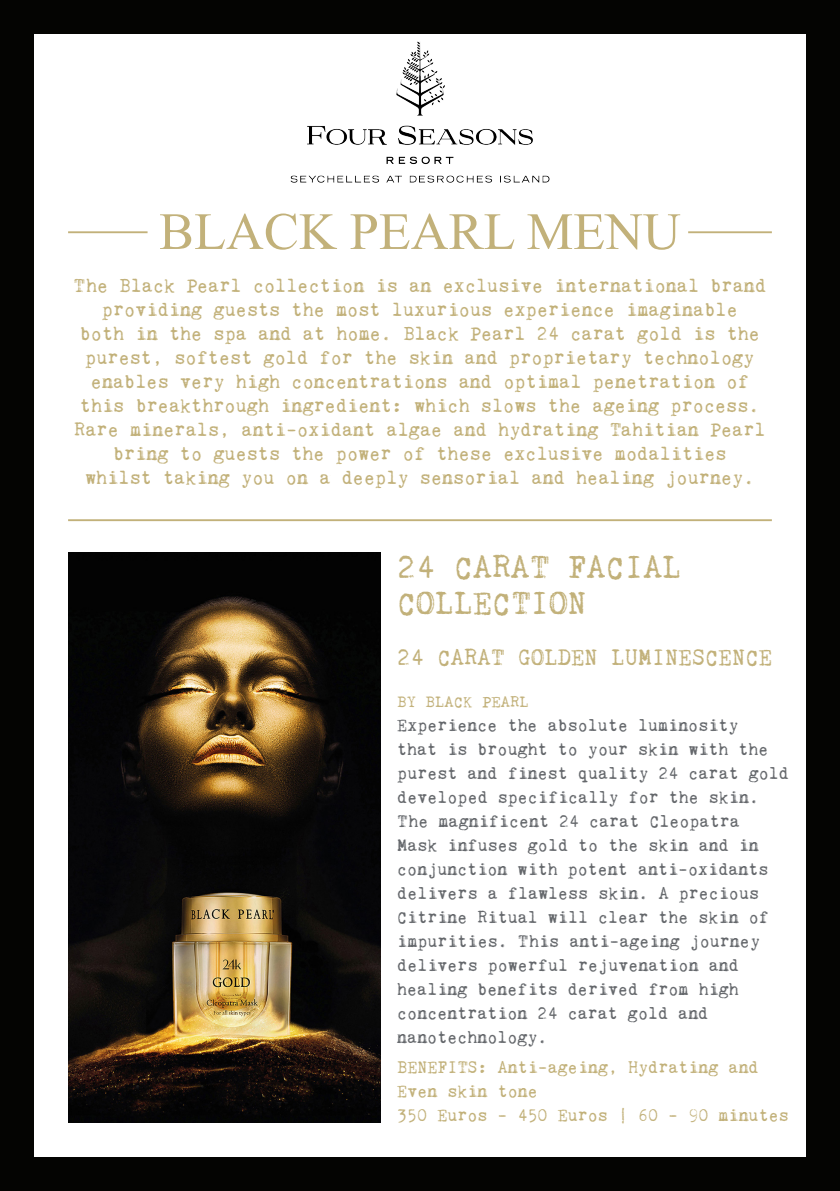
<style>
.page{position:relative;width:840px;height:1191px;background:#fff}
.page>*{position:absolute;margin:0;border:0;box-sizing:border-box;transform-origin:0 0}
.SPA_MENU_HEADING{font:52.2px "Times New Roman";color:#c2b17a}
.NEW_TREATMENT_HEADIN{font:34px/36px "Kingthings Trypewriter 2";color:#c2b17a;scale:.95 1}
.NEW_TREATMENT_HEADIN-2{font:24px "Kingthings Trypewriter 2";color:#c2b17a;scale:.95 1}
.NEW_TREATMENT_HEADIN-3{font:20px/24px "Kingthings Trypewriter 2";color:#c2b17a;text-align:center;scale:.95 1}
.body_copy{font:18px/24px "Kingthings Trypewriter 2";color:#65686c;scale:.95 1}
.BENEFITS{font:18px/24px "Kingthings Trypewriter 2";color:#c2b17a;scale:.95 1}
.COST_AND_TIME{font:18px "Kingthings Trypewriter 2";color:#c2b17a;scale:.95 1}
.BY_BLACK_PEARL{font:16px "Kingthings Trypewriter 2";color:#c2b17a}
</style>
<div class="page">
<div style="left:0;top:0;width:839px;height:1191px;background:#040402"></div>
<div style="left:34px;top:34px;width:771px;height:1123px;background:#fff"></div>
<img style="left:68px;top:553px;width:312px;height:570px">
<hr style="left:68px;top:231px;width:79px;height:2px;background:#c2b17a">
<hr style="left:687px;top:231px;width:84px;height:2px;background:#c2b17a">
<hr style="left:68px;top:519px;width:703px;height:2px;background:#c2b17a">
<img style="left:290px;top:41px;width:260px;height:142px">
<p class="SPA_MENU_HEADING" style="left:159px;top:196px;width:522px">BLACK PEARL MENU</p>
<p class="NEW_TREATMENT_HEADIN-3" style="left:74px;top:273px;width:730px">The Black Pearl collection is an exclusive international brand providing guests the most luxurious experience imaginable<br>both in the spa and at home. Black Pearl 24 carat gold is the purest, softest gold for the skin and proprietary technology enables very high concentrations and optimal penetration of this breakthrough ingredient: which slows the ageing process.<br>Rare minerals, anti-oxidant algae and hydrating Tahitian Pearl bring to guests the power of these exclusive modalities<br>whilst taking you on a deeply sensorial and healing journey.</p>
<p class="NEW_TREATMENT_HEADIN" style="left:397px;top:548px;width:300px">24 CARAT FACIAL<br>COLLECTION</p>
<p class="NEW_TREATMENT_HEADIN-2" style="left:397px;top:644px;width:396px">24 CARAT GOLDEN LUMINESCENCE</p>
<p class="BY_BLACK_PEARL" style="left:397px;top:693px;width:133px">BY BLACK PEARL</p>
<p class="body_copy" style="left:397px;top:713px;width:413px">Experience the absolute luminosity<br>that is brought to your skin with the purest and finest quality 24 carat gold developed specifically for the skin.<br>The magnificent 24 carat Cleopatra<br>Mask infuses gold to the skin and in conjunction with potent anti-oxidants delivers a flawless skin. A precious Citrine Ritual will clear the skin of impurities. This anti-ageing journey delivers powerful rejuvenation and healing benefits derived from high concentration 24 carat gold and nanotechnology.</p>
<p class="BENEFITS" style="left:397px;top:1055px;width:382px">BENEFITS: Anti-ageing, Hydrating and<br>Even skin tone</p>
<p class="COST_AND_TIME" style="left:397px;top:1105px;width:413px">350 Euros - 450 Euros | 60 - 90 minutes</p>
</div>
